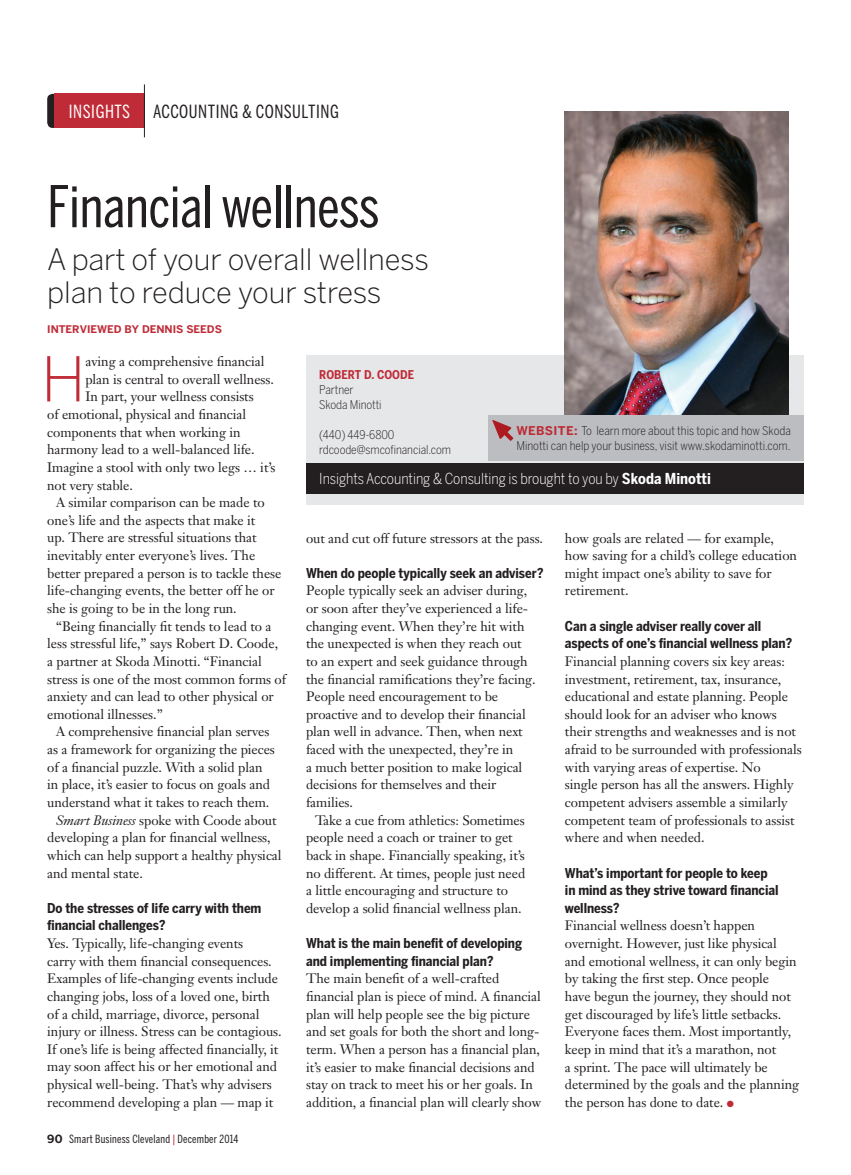
<style>
.page{position:relative;width:851px;height:1175px;background:#fff}
.page>*{position:absolute;margin:0;border:0;box-sizing:border-box;transform-origin:0 0}
.BodyDropCap{font:300 61.2px "Benton Sans";color:#bf2b37}
.Headline{font:57px "Benton Sans Comp";letter-spacing:-.005em;color:#231f20}
.Drophead{font:300 29.25px "Benton Sans";letter-spacing:-.005em;color:#231f20}
.TopHeaderBlack{font:18px "Benton Sans Comp";letter-spacing:.03em;color:#231f20}
.TopHeaderWhite{font:18px "Benton Sans Comp";letter-spacing:.03em;color:#fff}
.InsightBroughtToYou{font:300 15px "Benton Sans Cond";letter-spacing:-.005em;color:#fff}
.BodyNoIndent{font:13.5px/17.5px "Janson Text";letter-spacing:-.005em;color:#231f20}
.Body{font:13.5px/17.7px "Janson Text";letter-spacing:-.005em;color:#231f20}
.BodySubhead{font:700 13.5px/17.7px "Benton Sans Cond";letter-spacing:-.005em;color:#231f20}
.BodyDropCap-2{font:13.5px "Janson Text";letter-spacing:-.005em;color:#231f20}
.InsightsTitleCo{font:300 12px/15px "Benton Sans Cond";letter-spacing:-.005em;color:#231f20}
.InsightsTitleCo-2{font:700 12px "Benton Sans Cond";color:#bf2b37}
.t1{font:11.25px "Benton Sans Comp";letter-spacing:.02em;color:#231f20}
.Byline{font:700 10.5px "Benton Sans";color:#bf2b37}
.s1{font-style:italic}
.s2{font-family:"Benton Sans";font-weight:700}
.s3{color:#bf2b37}
.s4{font-weight:700}
.s5{font-family:"Benton Sans";font-weight:700;color:#bf2b37}
</style>
<div class="page">
<div style="left:306px;top:355px;width:497px;height:150px;background:#e6e7e9"></div>
<img style="left:565px;top:112px;width:223px;height:302px">
<div style="left:306px;top:463px;width:497px;height:31px;background:#231f20"></div>
<div style="left:488px;top:415px;width:315px;height:46px;background:#bcbdc0"></div>
<svg style="left:492px;top:420px;width:21px;height:21px"></svg>
<svg style="left:47px;top:94px;width:8px;height:34px"></svg>
<div style="left:55px;top:94px;width:89px;height:34px;background:#bf2b37"></div>
<hr style="left:144px;top:84px;width:1px;height:53px;background:#231f20">
<p class="TopHeaderWhite" style="left:69px;top:101px;width:63px">INSIGHTS</p>
<p class="TopHeaderBlack" style="left:153px;top:101px;width:187px">ACCOUNTING &amp; CONSULTING</p>
<p class="Headline" style="left:47px;top:173px;width:334px">Financial wellness</p>
<p class="Drophead" style="left:47px;top:242px;width:383px">A part of your overall wellness</p>
<p class="Drophead" style="left:47px;top:275px;width:336px">plan to reduce your stress</p>
<p class="Byline" style="left:47px;top:322px;width:176px">INTERVIEWED BY DENNIS SEEDS</p>
<p class="BodyDropCap" style="left:41px;top:343px;width:46px">H</p>
<p class="BodyDropCap-2" style="left:85px;top:353px;width:181px">aving a comprehensive financial</p>
<p class="BodyDropCap-2" style="left:85px;top:370px;width:190px">plan is central to overall wellness.</p>
<p class="BodyDropCap-2" style="left:85px;top:388px;width:170px">In part, your wellness consists</p>
<p class="BodyDropCap-2" style="left:47px;top:406px;width:200px">of emotional, physical and financial</p>
<p class="BodyDropCap-2" style="left:47px;top:423px;width:195px">components that when working in</p>
<p class="BodyDropCap-2" style="left:47px;top:441px;width:209px">harmony lead to a well-balanced life.</p>
<p class="BodyDropCap-2" style="left:47px;top:459px;width:230px">Imagine a stool with only two legs … it’s</p>
<p class="BodyDropCap-2" style="left:47px;top:476px;width:87px">not very stable.</p>
<p class="Body" style="left:47px;top:493px;width:236px;text-indent:9px">A similar comparison can be made to one’s life and the aspects that make it<br>up. There are stressful situations that inevitably enter everyone’s lives. The better prepared a person is to tackle these life-changing events, the better off he or she is going to be in the long run.</p>
<p class="Body" style="left:47px;top:617px;width:240px;text-indent:9px">“Being financially fit tends to lead to a less stressful life,” says Robert D. Coode, a partner at Skoda Minotti. “Financial stress is one of the most common forms of anxiety and can lead to other physical or emotional illnesses.”</p>
<p class="Body" style="left:47px;top:722px;width:229px;text-indent:9px">A comprehensive financial plan serves as a framework for organizing the pieces of a financial puzzle. With a solid plan in place, it’s easier to focus on goals and understand what it takes to reach them.</p>
<p class="Body" style="left:47px;top:811px;width:236px;text-indent:9px"><span class="s1">Smart Business</span> spoke with Coode about developing a plan for financial wellness, which can help support a healthy physical and mental state.</p>
<p class="BodySubhead" style="left:47px;top:899px;width:216px">Do the stresses of life carry with them financial challenges?</p>
<p class="BodyNoIndent" style="left:47px;top:934px;width:236px">Yes. Typically, life-changing events<br>carry with them financial consequences.<br>Examples of life-changing events include changing jobs, loss of a loved one, birth of a child, marriage, divorce, personal injury or illness. Stress can be contagious.<br>If one’s life is being affected financially, it may soon affect his or her emotional and physical well-being. That’s why advisers recommend developing a plan — map it</p>
<p class="t1" style="left:47px;top:1132px;width:192px"><span class="s2">90</span> Smart Business Cleveland <span class="s3">|</span> December 2014</p>
<p class="InsightsTitleCo-2" style="left:319px;top:367px;width:96px">ROBERT D. COODE</p>
<p class="InsightsTitleCo" style="left:319px;top:382px;width:36px">Partner</p>
<p class="InsightsTitleCo" style="left:319px;top:397px;width:64px">Skoda Minotti</p>
<p class="InsightsTitleCo" style="left:319px;top:427px;width:77px">(440) 449-6800</p>
<p class="InsightsTitleCo" style="left:319px;top:442px;width:133px">rdcoode@smcofinancial.com</p>
<p class="InsightBroughtToYou" style="left:319px;top:470px;width:393px">Insights Accounting &amp; Consulting is brought to you by <span class="s4">Skoda Minotti</span></p>
<p class="InsightsTitleCo" style="left:516px;top:423px;width:276px"><span class="s5">WEBSITE:</span> To learn more about this topic and how Skoda<br>Minotti can help your business, visit www.skodaminotti.com.</p>
<p class="BodyNoIndent" style="left:306px;top:529px;width:238px">out and cut off future stressors at the pass.</p>
<p class="BodySubhead" style="left:306px;top:564px;width:239px">When do people typically seek an adviser?</p>
<p class="BodyNoIndent" style="left:306px;top:582px;width:231px">People typically seek an adviser during, or soon after they’ve experienced a life&shy;changing event. When they’re hit with the unexpected is when they reach out to an expert and seek guidance through the financial ramifications they’re facing.<br>People need encouragement to be proactive and to develop their financial plan well in advance. Then, when next faced with the unexpected, they’re in<br>a much better position to make logical decisions for themselves and their families.</p>
<p class="Body" style="left:306px;top:811px;width:221px;text-indent:9px">Take a cue from athletics: Sometimes people need a coach or trainer to get back in shape. Financially speaking, it’s no different. At times, people just need a little encouraging and structure to develop a solid financial wellness plan.</p>
<p class="BodySubhead" style="left:306px;top:934px;width:217px">What is the main benefit of developing and implementing financial plan?</p>
<p class="BodyNoIndent" style="left:306px;top:969px;width:237px">The main benefit of a well-crafted financial plan is piece of mind. A financial plan will help people see the big picture and set goals for both the short and long&shy;term. When a person has a financial plan, it’s easier to make financial decisions and stay on track to meet his or her goals. In addition, a financial plan will clearly show</p>
<p class="BodyNoIndent" style="left:565px;top:529px;width:233px">how goals are related — for example, how saving for a child’s college education might impact one’s ability to save for retirement.</p>
<p class="BodySubhead" style="left:565px;top:617px;width:229px">Can a single adviser really cover all aspects of one’s financial wellness plan?</p>
<p class="BodyNoIndent" style="left:565px;top:652px;width:238px">Financial planning covers six key areas: investment, retirement, tax, insurance, educational and estate planning. People should look for an adviser who knows their strengths and weaknesses and is not afraid to be surrounded with professionals with varying areas of expertise. No<br>single person has all the answers. Highly competent advisers assemble a similarly competent team of professionals to assist where and when needed.</p>
<p class="BodySubhead" style="left:565px;top:863px;width:215px">What’s important for people to keep in mind as they strive toward financial wellness?</p>
<p class="BodyNoIndent" style="left:565px;top:916px;width:236px">Financial wellness doesn’t happen overnight. However, just like physical and emotional wellness, it can only begin by taking the first step. Once people<br>have begun the journey, they should not get discouraged by life’s little setbacks.<br>Everyone faces them. Most importantly, keep in mind that it’s a marathon, not<br>a sprint. The pace will ultimately be determined by the goals and the planning the person has done to date. <span class="s3">●</span></p>
</div>
